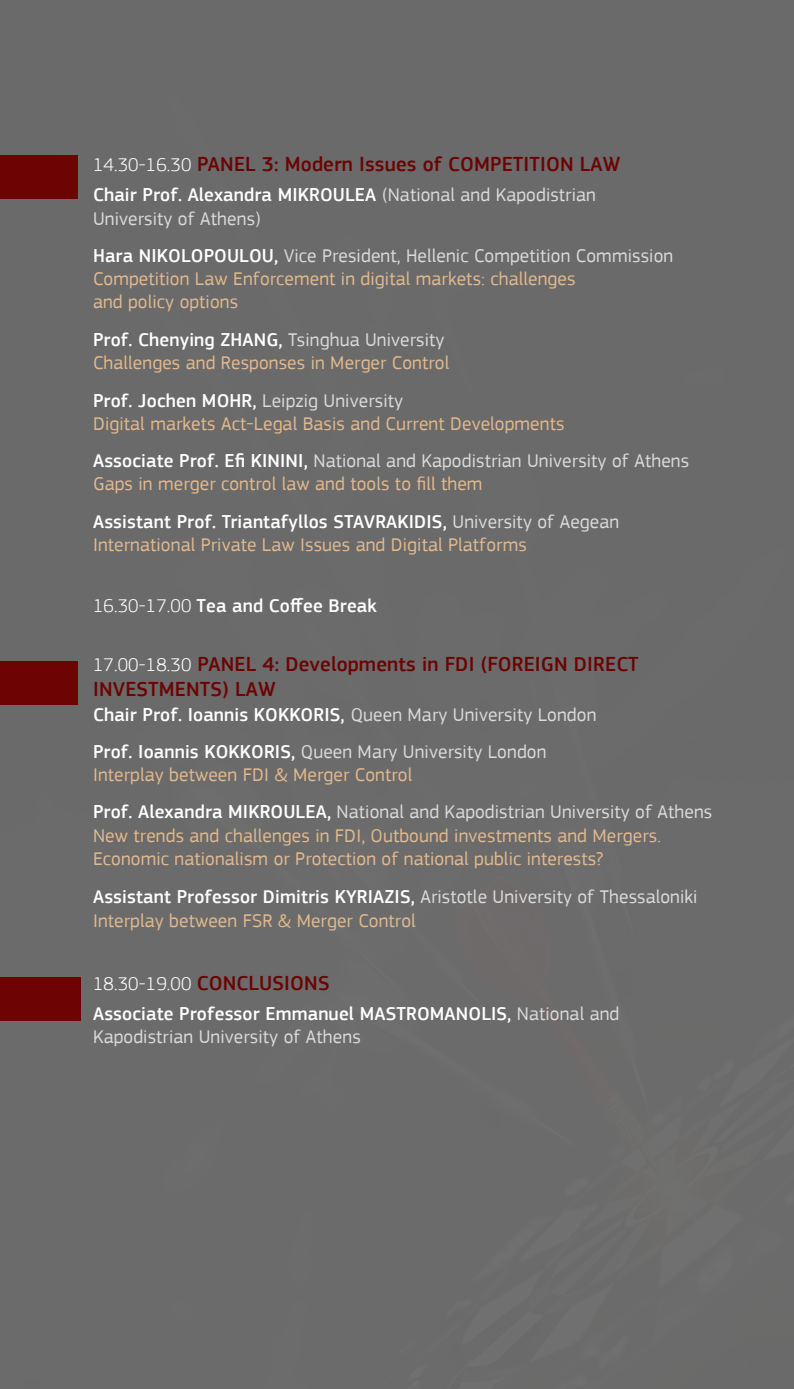
<style>
.page{position:relative;width:794px;height:1389px;background:#6b6b6b}
.page>*{position:absolute;margin:0;border:0;box-sizing:border-box;transform-origin:0 0}
.t1{font:500 21px/25.2px "PF Square Sans Pro";letter-spacing:.005em;color:#6d0303}
.t2{font:19.25px/23.1px "PF Square Sans Pro";letter-spacing:.005em;color:#e2b98d}
.t3{font:19.25px/23.1px "PF Square Sans Pro";letter-spacing:.005em;color:#dadada}
.t4{font:500 19.25px/23.1px "PF Square Sans Pro";letter-spacing:.005em;color:#fff}
.s1{font-weight:300;font-size:19.25px;color:#fff}
.s2{font-weight:500;color:#fff}
.s3{color:#dadada}
.s4{color:#e2b98d}
.s5{font-weight:300}
.s6{font-weight:400;color:#dadada}
.s7{font-weight:400;color:#e2b98d}
.s8{font-size:21px;color:#6d0303}
</style>
<div class="page">
<div style="left:0;top:661px;width:77px;height:44px;background:#6d0303"></div>
<div style="left:0;top:156px;width:77px;height:43px;background:#6d0303"></div>
<div style="left:0;top:977px;width:80px;height:44px;background:#6d0303"></div>
<p class="t1" style="left:93px;top:152px;width:529px"><span class="s1">14.30-16.30</span> PANEL 3: Modern Issues of COMPETITION LAW</p>
<p class="t3" style="left:93px;top:184px;width:504px"><span class="s2">Chair Prof. Alexandra MIKROULEA</span> (National and Kapodistrian<br>University of Athens)</p>
<p class="t2" style="left:93px;top:244px;width:581px"><span class="s2">Hara NIKOLOPOULOU,</span> <span class="s3">Vice President, Hellenic Competition Commission<br></span>Competition Law Enforcement in digital markets: challenges<br>and policy options</p>
<p class="t2" style="left:93px;top:328px;width:358px"><span class="s2">Prof. Chenying ZHANG,</span> <span class="s3">Tsinghua University<br></span>Challenges and Responses in Merger Control</p>
<p class="t2" style="left:93px;top:389px;width:473px"><span class="s2">Prof. Jochen MOHR,</span> <span class="s3">Leipzig University<br></span>Digital markets Act-Legal Basis and Current Developments</p>
<p class="t3" style="left:93px;top:450px;width:597px"><span class="s2">Associate Prof. Efi KININI,</span> National and Kapodistrian University of Athens<br><span class="s4">Gaps in merger control law and tools to fill them</span></p>
<p class="t2" style="left:93px;top:510px;width:527px"><span class="s2">Assistant Prof. Triantafyllos STAVRAKIDIS,</span> <span class="s3">University of Aegean<br></span>International Private Law Issues and Digital Platforms</p>
<p class="t4" style="left:93px;top:594px;width:285px"><span class="s5">16.30-17.00</span> Tea and Coffee Break</p>
<p class="t1" style="left:93px;top:652px;width:547px"><span class="s1">17.00-18.30</span> PANEL 4: Developments in FDI (FOREIGN DIRECT<br>INVESTMENTS) LAW</p>
<p class="t3" style="left:93px;top:696px;width:505px;line-height:37.1px"><span class="s2">Chair Prof. Ioannis KOKKORIS,</span> Queen Mary University London<br><span class="s2">Prof. Ioannis KOKKORIS,</span> Queen Mary University London</p>
<p class="t3" style="left:93px;top:757px;width:621px;line-height:37.1px"><span class="s4">Interplay between FDI &amp; Merger Control<br></span><span class="s2">Prof. Alexandra MIKROULEA,</span> National and Kapodistrian University of Athens</p>
<p class="t2" style="left:93px;top:824px;width:569px">New trends and challenges in FDI, Outbound investments and Mergers.<br>Economic nationalism or Protection of national public interests?</p>
<p class="t4" style="left:93px;top:886px;width:606px">Assistant Professor Dimitris KYRIAZIS, <span class="s6">Aristotle University of Thessaloniki<br></span><span class="s7">Interplay between FSR &amp; Merger Control</span></p>
<p class="t4" style="left:93px;top:969px;width:528px;line-height:30.3px"><span class="s5">18.30-19.00</span> <span class="s8">CONCLUSIONS<br></span>Associate Professor Emmanuel MASTROMANOLIS, <span class="s6">National and</span></p>
<p class="t3" style="left:93px;top:1026px;width:269px">Kapodistrian University of Athens</p>
</div>
